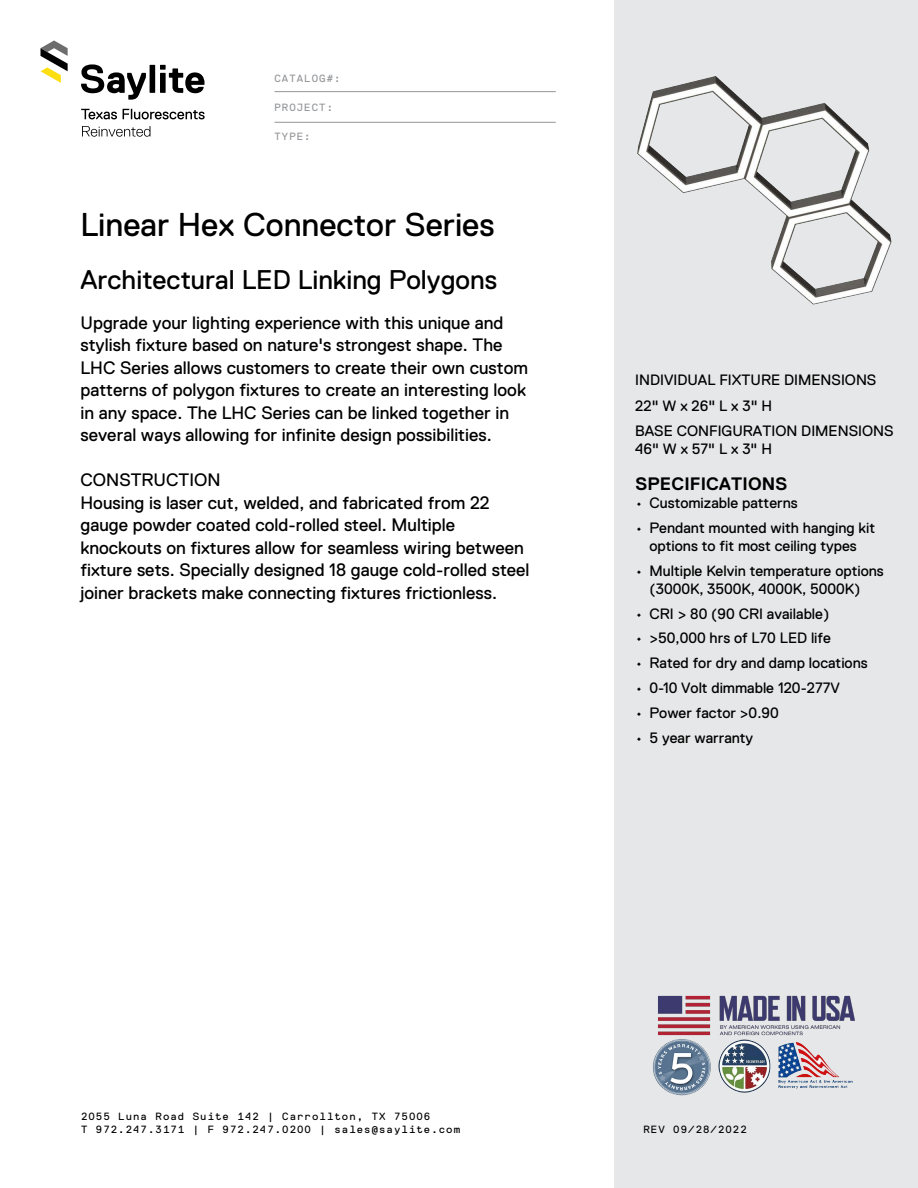
<style>
.page{position:relative;width:918px;height:1188px;background:#fff}
.page>*{position:absolute;margin:0;border:0;box-sizing:border-box;transform-origin:0 0}
.t1{font:33px "Replica Std";color:#000}
.t2{font:27px "Replica Std";color:#000}
.t3{font:18px/22.5px "Replica Std";color:#000}
.t4{font:700 18px "Replica Std";letter-spacing:.01em;color:#000}
.t5{font:15px/25.5px "Replica Std";color:#000}
.t6{font:10.5px/12.6px "Replica Mono Std";letter-spacing:.1em;color:#000}
.t7{font:10.5px "Replica Mono Std";letter-spacing:.1em;color:#939598}
</style>
<div class="page">
<svg style="left:81px;top:64px;width:124px;height:36px"></svg>
<svg style="left:40px;top:40px;width:28px;height:43px"></svg>
<svg style="left:81px;top:109px;width:36px;height:10px"></svg>
<svg style="left:123px;top:109px;width:82px;height:10px"></svg>
<svg style="left:82px;top:126px;width:68px;height:11px"></svg>
<hr style="left:274px;top:122px;width:282px;height:1px;background:#939598">
<hr style="left:274px;top:91px;width:282px;height:1px;background:#939598">
<div style="left:614px;top:0;width:304px;height:1188px;background:#e6e7e8"></div>
<img style="left:652px;top:1039px;width:201px;height:57px">
<img style="left:637px;top:76px;width:255px;height:229px">
<img style="left:658px;top:996px;width:197px;height:40px">
<p class="t7" style="left:274px;top:72px;width:68px">CATALOG#:</p>
<p class="t7" style="left:274px;top:102px;width:60px">PROJECT:</p>
<p class="t7" style="left:274px;top:130px;width:38px">TYPE:</p>
<h1 class="t1" style="left:81px;top:206px;width:416px">Linear Hex Connector Series</h1>
<h2 class="t2" style="left:81px;top:264px;width:418px">Architectural LED Linking Polygons</h2>
<p class="t3" style="left:81px;top:312px;width:449px">Upgrade your lighting experience with this unique and stylish fixture based on nature's strongest shape. The LHC Series allows customers to create their own custom patterns of polygon fixtures to create an interesting look in any space. The LHC Series can be linked together in several ways allowing for infinite design possibilities.</p>
<p class="t3" style="left:81px;top:469px;width:451px">CONSTRUCTION<br>Housing is laser cut, welded, and fabricated from 22 gauge powder coated cold-rolled steel. Multiple knockouts on fixtures allow for seamless wiring between fixture sets. Specially designed 18 gauge cold-rolled steel joiner brackets make connecting fixtures frictionless.</p>
<p class="t5" style="left:635px;top:368px;width:260px">INDIVIDUAL FIXTURE DIMENSIONS<br>22" W x 26" L x 3" H<br>BASE CONFIGURATION DIMENSIONS</p>
<p class="t5" style="left:635px;top:437px;width:138px">46" W x 57" L x 3" H</p>
<p class="t4" style="left:635px;top:474px;width:154px">SPECIFICATIONS</p>
<p class="t5" style="left:636px;top:491px;width:163px">• Customizable patterns</p>
<p class="t5" style="left:636px;top:519px;width:241px;line-height:18px;text-align:center">• Pendant mounted with hanging kit options to fit most ceiling types</p>
<p class="t5" style="left:650px;top:562px;width:236px;line-height:18px;text-indent:-14px">• Multiple Kelvin temperature options (3000K, 3500K, 4000K, 5000K)</p>
<p class="t5" style="left:636px;top:601px;width:195px">• CRI &gt; 80 (90 CRI available)</p>
<p class="t5" style="left:636px;top:626px;width:196px">• &gt;50,000 hrs of L70 LED life</p>
<p class="t5" style="left:636px;top:650px;width:233px">• Rated for dry and damp locations</p>
<p class="t5" style="left:636px;top:675px;width:205px">• 0-10 Volt dimmable 120-277V</p>
<p class="t5" style="left:636px;top:700px;width:144px">• Power factor &gt;0.90</p>
<p class="t5" style="left:636px;top:725px;width:119px">• 5 year warranty</p>
<p class="t6" style="left:81px;top:1110px;width:381px">2055 Luna Road Suite 142 | Carrollton, TX 75006<br>T 972.247.3171 | F 972.247.0200 | sales@saylite.com</p>
<p class="t6" style="left:644px;top:1123px;width:105px">REV 09/28/2022</p>
</div>
